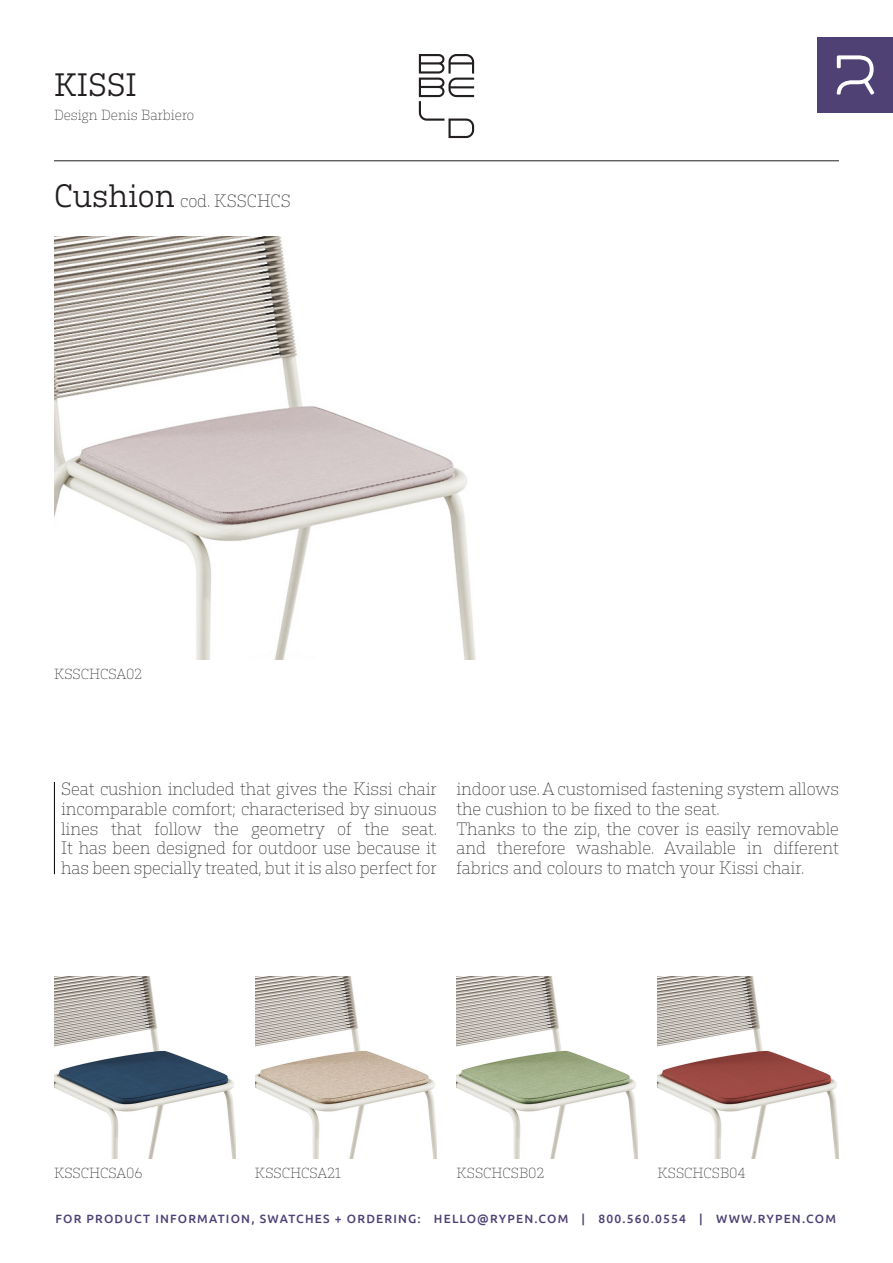
<style>
.page{position:relative;width:893px;height:1263px;background:#fff}
.page>*{position:absolute;margin:0;border:0;box-sizing:border-box;transform-origin:0 0}
.t1{font:300 30px "November Slab Std";color:#231f20}
.t2{font:100 16.5px/19.8px "November Slab Std";color:#231f20;text-align:justify}
.t3{font:100 13.5px "November Slab Std";color:#231f20}
.t4{font:500 12px "Ubuntu";letter-spacing:.1em;color:#4f4174}
</style>
<div class="page">
<hr style="left:54px;top:160px;width:785px;height:1px;background:#231f20">
<svg style="left:419px;top:54px;width:55px;height:84px"></svg>
<hr style="left:54px;top:782px;width:1px;height:92px;background:#000">
<img style="left:54px;top:977px;width:182px;height:181px">
<img style="left:54px;top:237px;width:422px;height:423px">
<img style="left:255px;top:977px;width:182px;height:181px">
<img style="left:456px;top:977px;width:182px;height:181px">
<img style="left:657px;top:977px;width:182px;height:181px">
<div style="left:818px;top:38px;width:75px;height:74px;background:#4f4174"></div>
<svg style="left:837px;top:55px;width:37px;height:40px"></svg>
<p class="t1" style="left:54px;top:65px;width:84px">KISSI</p>
<p class="t3" style="left:54px;top:106px;width:142px">Design Denis Barbiero</p>
<p class="t1" style="left:54px;top:176px;width:122px">Cushion</p>
<p class="t2" style="left:180px;top:191px;width:112px">cod. KSSCHCS</p>
<p class="t3" style="left:54px;top:666px;width:90px">KSSCHCSA02</p>
<p class="t2" style="left:61px;top:779px;width:377px">Seat cushion included that gives the Kissi chair incomparable comfort; characterised by sinuous lines that follow the geometry of the seat.<br>It has been designed for outdoor use because it has been specially treated, but it is also perfect for</p>
<p class="t2" style="left:456px;top:779px;width:384px">indoor use. A customised fastening system allows the cushion to be fixed to the seat.</p>
<p class="t2" style="left:456px;top:818px;width:384px">Thanks to the zip, the cover is easily removable and therefore washable. Available in different fabrics and colours to match your Kissi chair.</p>
<p class="t3" style="left:54px;top:1164px;width:90px">KSSCHCSA06</p>
<p class="t3" style="left:255px;top:1164px;width:88px">KSSCHCSA21</p>
<p class="t3" style="left:456px;top:1164px;width:89px">KSSCHCSB02</p>
<p class="t3" style="left:657px;top:1164px;width:90px">KSSCHCSB04</p>
<p class="t4" style="left:55px;top:1211px;width:782px">FOR PRODUCT INFORMATION, SWATCHES + ORDERING: HELLO@RYPEN.COM | 800.560.0554 | WWW.RYPEN.COM</p>
</div>
